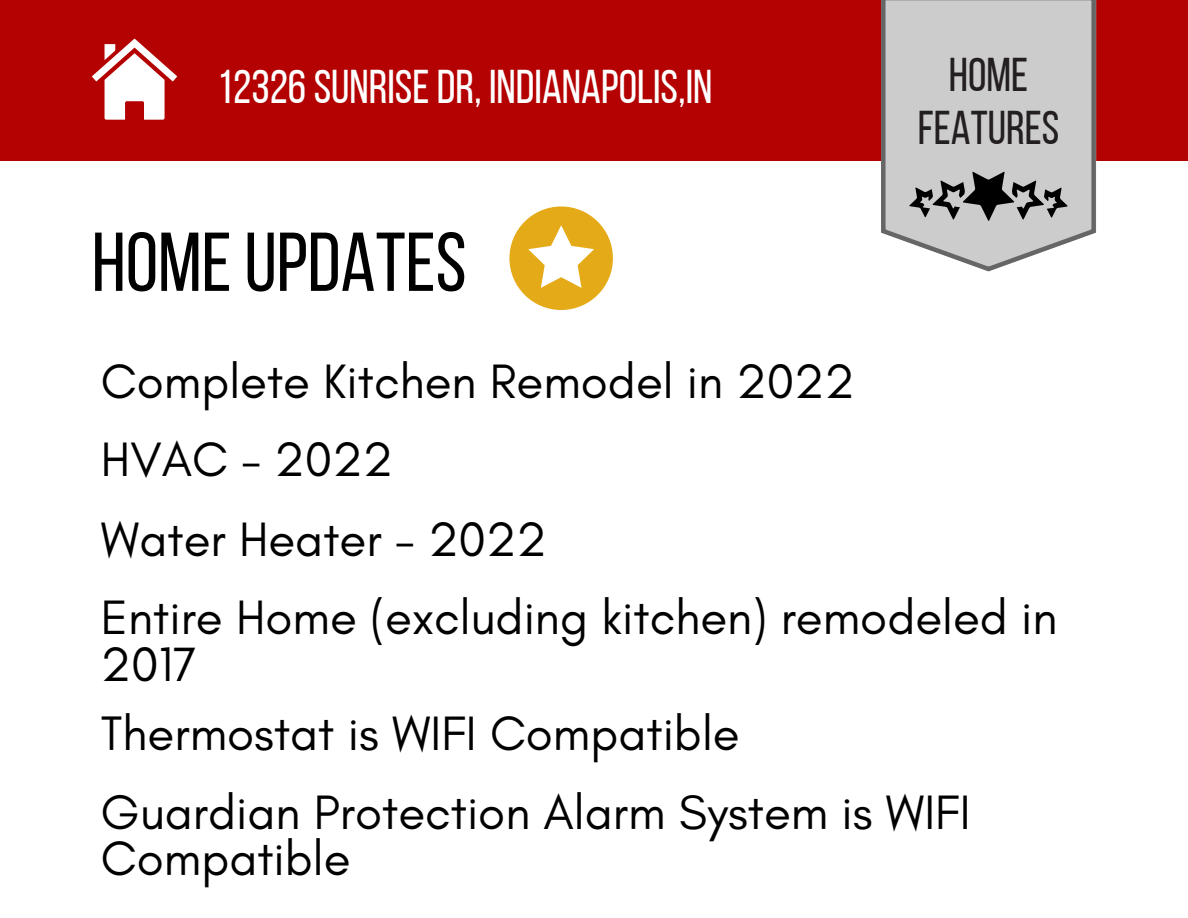
<style>
.page{position:relative;width:1188px;height:918px;background:#fff}
.page>*{position:absolute;margin:0;border:0;box-sizing:border-box;transform-origin:0 0}
.t1{font:83.25px "Bebas Neue";color:#000}
.t2{font:49.2px/46.2px "Glacial Indifference";color:#000}
.t3{font:47.25px "Bebas Neue";color:#fff}
.t4{font:47.25px "Bebas Neue";color:#231f20}
</style>
<div class="page">
<div style="left:0;top:0;width:1188px;height:160px;background:#b40101"></div>
<svg style="left:92px;top:39px;width:85px;height:81px"></svg>
<svg style="left:881px;top:0;width:215px;height:271px;background:#c9c9c9"></svg>
<svg style="left:909px;top:172px;width:159px;height:49px;background:#8a8a8a"></svg>
<div style="left:509px;top:206px;width:104px;height:104px;background:#e5aa17;border-radius:50%"></div>
<svg style="left:528px;top:225px;width:66px;height:63px"></svg>
<p class="t3" style="left:217px;top:68px;width:497px">12326SUNRISE DR, INDIANAPOLIS,IN</p>
<p class="t4" style="left:949px;top:56px;width:81px">HOME</p>
<p class="t4" style="left:918px;top:109px;width:143px">FEATURES</p>
<p class="t1" style="left:92px;top:228px;width:376px">HOMEUPDATES</p>
<p class="t2" style="left:101px;top:357px;width:755px">Complete Kitchen Remodel in 2022</p>
<p class="t2" style="left:101px;top:436px;width:294px">HVAC - 2022</p>
<p class="t2" style="left:101px;top:516px;width:447px">Water Heater - 2022</p>
<p class="t2" style="left:101px;top:594px;width:958px">Entire Home (excluding kitchen) remodeled in<br>2017</p>
<p class="t2" style="left:101px;top:710px;width:640px">Thermostat is WIFI Compatible</p>
<p class="t2" style="left:101px;top:789px;width:871px">Guardian Protection Alarm System is WIFI<br>Compatible</p>
</div>
